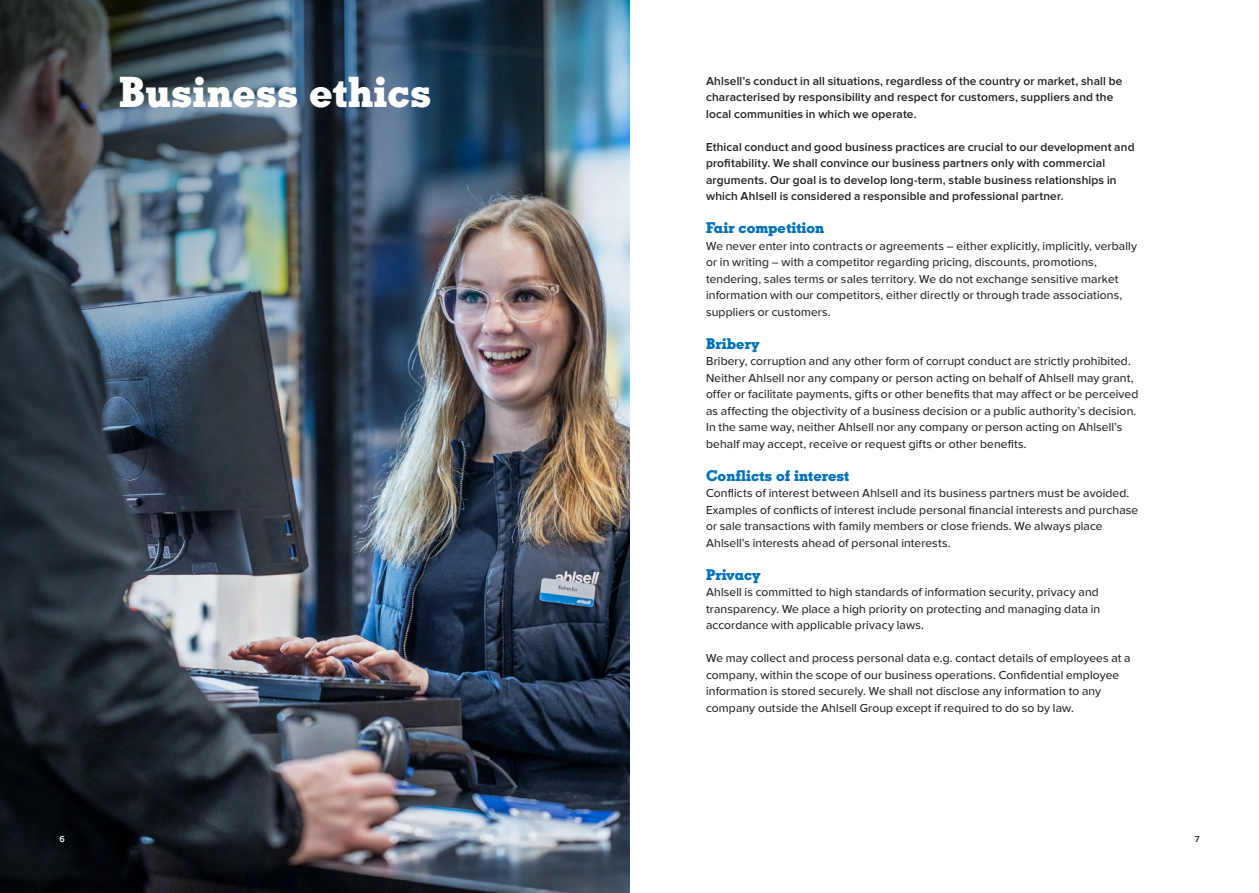
<style>
.page{position:relative;width:1259px;height:893px;background:#fff}
.page>*{position:absolute;margin:0;border:0;box-sizing:border-box;transform-origin:0 0}
.t1{font:800 42px "Ahlsell Slab";letter-spacing:-.01em;color:#fff}
.t2{font:800 15px "Ahlsell Slab";color:#0072bc}
.t3{font:12px/16.5px "Ahlsell Sans";letter-spacing:.015em;color:#231f20}
.t4{font:600 12px/16.5px "Ahlsell Sans";letter-spacing:.015em;color:#231f20}
.t5{font:600 9px "Ahlsell Sans";color:#fff}
.t6{font:600 9px "Ahlsell Sans";color:#231f20}
</style>
<div class="page">
<img style="left:0;top:0;width:629px;height:893px">
<p class="t1" style="left:119px;top:65px;width:314px">Business ethics</p>
<p class="t4" style="left:706px;top:72px;width:418px">Ahlsell’s conduct in all situations, regardless of the country or market, shall be characterised by responsibility and respect for customers, suppliers and the local communities in which we operate.</p>
<p class="t4" style="left:706px;top:138px;width:430px">Ethical conduct and good business practices are crucial to our development and profitability. We shall convince our business partners only with commercial arguments. Our goal is to develop long-term, stable business relationships in which Ahlsell is considered a responsible and professional partner.</p>
<p class="t2" style="left:706px;top:218px;width:120px">Fair competition</p>
<p class="t3" style="left:706px;top:237px;width:432px">We never enter into contracts or agreements – either explicitly, implicitly, verbally or in writing – with a competitor regarding pricing, discounts, promotions, tendering, sales terms or sales territory. We do not exchange sensitive market information with our competitors, either directly or through trade associations, suppliers or customers.</p>
<p class="t2" style="left:706px;top:334px;width:55px">Bribery</p>
<p class="t3" style="left:706px;top:353px;width:434px">Bribery, corruption and any other form of corrupt conduct are strictly prohibited.<br>Neither Ahlsell nor any company or person acting on behalf of Ahlsell may grant, offer or facilitate payments, gifts or other benefits that may affect or be perceived as affecting the objectivity of a business decision or a public authority’s decision.<br>In the same way, neither Ahlsell nor any company or person acting on Ahlsell’s behalf may accept, receive or request gifts or other benefits.</p>
<p class="t2" style="left:706px;top:466px;width:145px">Conflicts of interest</p>
<p class="t3" style="left:706px;top:485px;width:433px">Conflicts of interest between Ahlsell and its business partners must be avoided.<br>Examples of conflicts of interest include personal financial interests and purchase or sale transactions with family members or close friends. We always place Ahlsell’s interests ahead of personal interests.</p>
<p class="t2" style="left:706px;top:565px;width:56px">Privacy</p>
<p class="t3" style="left:706px;top:584px;width:396px">Ahlsell is committed to high standards of information security, privacy and transparency. We place a high priority on protecting and managing data in accordance with applicable privacy laws.</p>
<p class="t3" style="left:706px;top:650px;width:426px">We may collect and process personal data e.g. contact details of employees at a company, within the scope of our business operations. Confidential employee information is stored securely. We shall not disclose any information to any company outside the Ahlsell Group except if required to do so by law.</p>
<p class="t5" style="left:60px;top:834px;width:7px">6</p>
<p class="t6" style="left:1194px;top:834px;width:6px">7</p>
</div>
